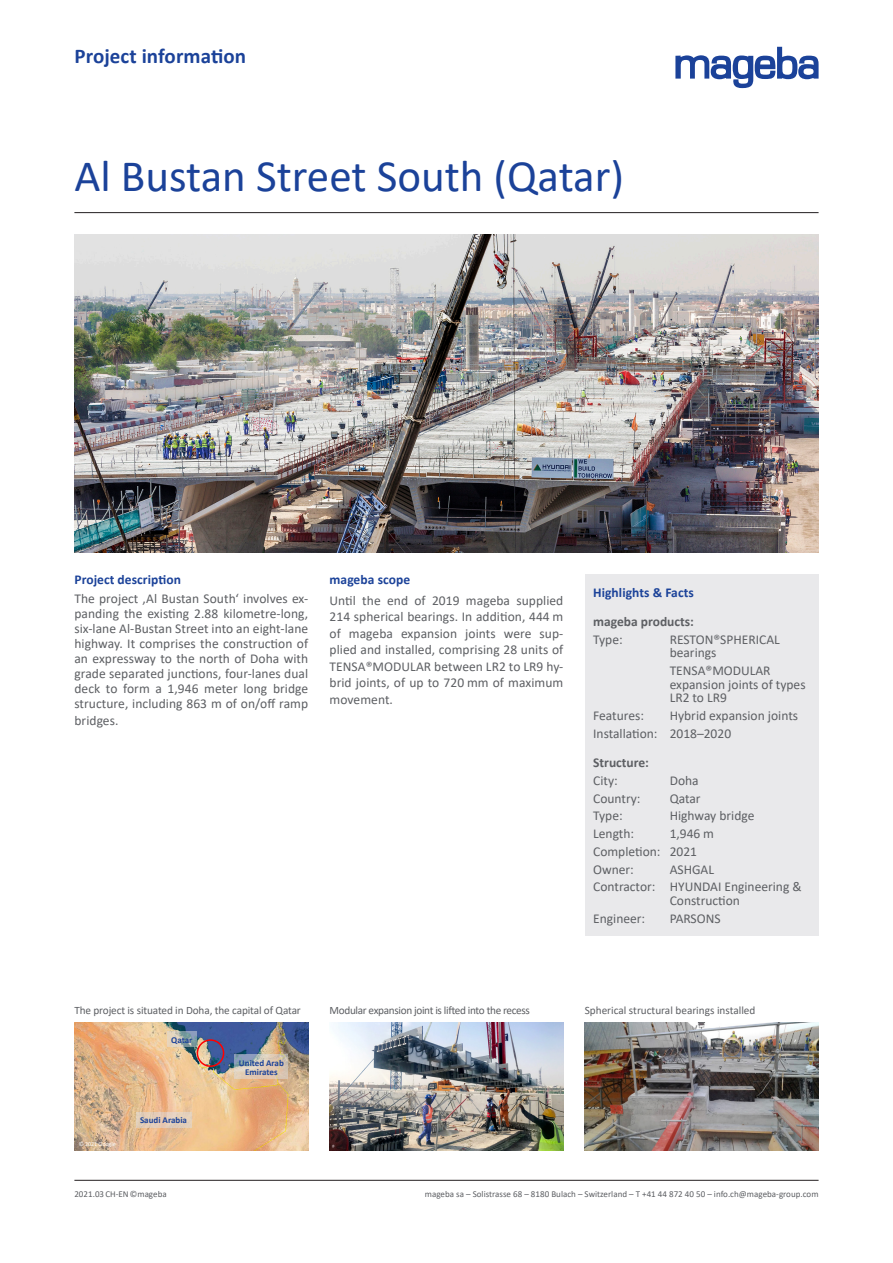
<style>
.page{position:relative;width:893px;height:1263px;background:#fff}
.page>*{position:absolute;margin:0;border:0;box-sizing:border-box;transform-origin:0 0}
.Header_top_Frontp{font:45px "Calibri";color:#1b4299}
.t1{font:700 21px "Calibri";letter-spacing:.005em;color:#1b4299}
.Fliesstext{font:13.5px/15px "Calibri";letter-spacing:.005em;color:#5d5f63;text-align:justify}
.Aufzählung_Highlight{font:13.5px/13.5px "Calibri";color:#5d5f63}
.Title_Inhalt{font:700 13.5px "Calibri";letter-spacing:.005em;color:#1b4299}
.Highlight-Box_Aufzäh{font:700 13.5px "Calibri";color:#5d5f63}
.Bildbeschreibung{font:11.25px "Calibri";letter-spacing:-.01em;color:#5d5f63}
.Bildbeschreibung-2{font:11.25px "Calibri";letter-spacing:-.03em;color:#5d5f63}
.t2{font:9px "Calibri";color:#5d5f63}
.t3{font:700 9px/9px "Calibri";color:#1b4299;text-align:center}
.t4{font:6px "Calibri";color:#fff}
</style>
<div class="page">
<hr style="left:74px;top:1180px;width:745px;height:1px;background:#231f20">
<hr style="left:74px;top:212px;width:745px;height:1px;background:#231f20">
<img style="left:585px;top:1023px;width:234px;height:127px">
<img style="left:330px;top:1023px;width:233px;height:127px">
<img style="left:74px;top:234px;width:745px;height:319px">
<img style="left:74px;top:1023px;width:234px;height:127px">
<div style="left:197px;top:1039px;width:27px;height:28px;border:2px solid #f00;border-radius:50%"></div>
<div style="left:585px;top:574px;width:234px;height:361px;background:#e9e9eb"></div>
<svg style="left:167px;top:1032px;width:30px;height:15px"></svg>
<svg style="left:235px;top:1055px;width:53px;height:24px"></svg>
<div style="left:136px;top:1112px;width:55px;height:16px;background:#e5cdb8"></div>
<svg style="left:675px;top:47px;width:144px;height:41px"></svg>
<p class="t1" style="left:74px;top:41px;width:173px">Project information</p>
<p class="Header_top_Frontp" style="left:74px;top:145px;width:551px">Al Bustan Street South (Qatar)</p>
<p class="Title_Inhalt" style="left:74px;top:570px;width:108px">Project description</p>
<p class="Fliesstext" style="left:74px;top:591px;width:235px">The project ‚Al Bustan South‘ involves ex&shy;panding the existing 2.88 kilometre-long, six-lane Al-Bustan Street into an eight-lane highway. It comprises the construction of an expressway to the north of Doha with grade separated junctions, four-lanes dual deck to form a 1,946 meter long bridge structure, including 863 m of on/off ramp</p>
<p class="Fliesstext" style="left:74px;top:713px;width:46px">bridges.</p>
<p class="Title_Inhalt" style="left:330px;top:570px;width:82px">mageba scope</p>
<p class="Fliesstext" style="left:330px;top:592px;width:235px;line-height:16.5px">Until the end of 2019 mageba supplied 214 spherical bearings. In addition, 444 m of mageba expansion joints were sup&shy;plied and installed, comprising 28 units of TENSA®MODULAR between LR2 to LR9 hy&shy;brid joints, of up to 720 mm of maximum movement.</p>
<p class="Title_Inhalt" style="left:593px;top:583px;width:102px">Highlights &amp; Facts</p>
<p class="Highlight-Box_Aufzäh" style="left:593px;top:612px;width:102px">mageba products:</p>
<p class="Aufzählung_Highlight" style="left:593px;top:632px;width:31px">Type:</p>
<p class="Aufzählung_Highlight" style="left:670px;top:632px;width:112px">RESTON®SPHERICAL bearings</p>
<p class="Aufzählung_Highlight" style="left:670px;top:664px;width:137px">TENSA®MODULAR expansion joints of types<br>LR2 to LR9</p>
<p class="Aufzählung_Highlight" style="left:593px;top:708px;width:52px">Features:</p>
<p class="Aufzählung_Highlight" style="left:670px;top:708px;width:130px">Hybrid expansion joints</p>
<p class="Aufzählung_Highlight" style="left:593px;top:726px;width:139px">Installation: 2018–2020</p>
<p class="Highlight-Box_Aufzäh" style="left:593px;top:753px;width:57px">Structure:</p>
<p class="Aufzählung_Highlight" style="left:593px;top:773px;width:26px">City:</p>
<p class="Aufzählung_Highlight" style="left:670px;top:773px;width:30px">Doha</p>
<p class="Aufzählung_Highlight" style="left:593px;top:791px;width:49px">Country:</p>
<p class="Aufzählung_Highlight" style="left:670px;top:791px;width:32px">Qatar</p>
<p class="Aufzählung_Highlight" style="left:593px;top:809px;width:31px">Type:</p>
<p class="Aufzählung_Highlight" style="left:670px;top:809px;width:86px">Highway bridge</p>
<p class="Aufzählung_Highlight" style="left:593px;top:826px;width:42px">Length:</p>
<p class="Aufzählung_Highlight" style="left:670px;top:826px;width:46px">1,946 m</p>
<p class="Aufzählung_Highlight" style="left:593px;top:844px;width:105px">Completion: 2021</p>
<p class="Aufzählung_Highlight" style="left:593px;top:862px;width:42px">Owner:</p>
<p class="Aufzählung_Highlight" style="left:670px;top:862px;width:46px">ASHGAL</p>
<p class="Aufzählung_Highlight" style="left:670px;top:880px;width:133px;text-indent:-76px">Contractor: HYUNDAI Engineering &amp;<br>Construction</p>
<p class="Aufzählung_Highlight" style="left:593px;top:911px;width:53px">Engineer:</p>
<p class="Aufzählung_Highlight" style="left:670px;top:911px;width:52px">PARSONS</p>
<p class="Bildbeschreibung" style="left:74px;top:1003px;width:228px">The project is situated in Doha, the capital of Qatar</p>
<p class="Bildbeschreibung-2" style="left:330px;top:1003px;width:202px">Modular expansion joint is lifted into the recess</p>
<p class="Bildbeschreibung" style="left:585px;top:1003px;width:172px">Spherical structural bearings installed</p>
<p class="t3" style="left:171px;top:1035px;width:23px">Qatar</p>
<p class="t4" style="left:79px;top:1140px;width:39px">© 2021 Google</p>
<p class="t3" style="left:140px;top:1115px;width:48px">Saudi Arabia</p>
<p class="t3" style="left:239px;top:1058px;width:46px">United Arab<br>Emirates</p>
<p class="t2" style="left:74px;top:1188px;width:94px">2021.03 CH-EN ©mageba</p>
<p class="t2" style="left:425px;top:1188px;width:395px">mageba sa – Solistrasse 68 – 8180 Bulach – Switzerland – T +41 44 872 40 50 – info.ch@mageba-group.com</p>
</div>
